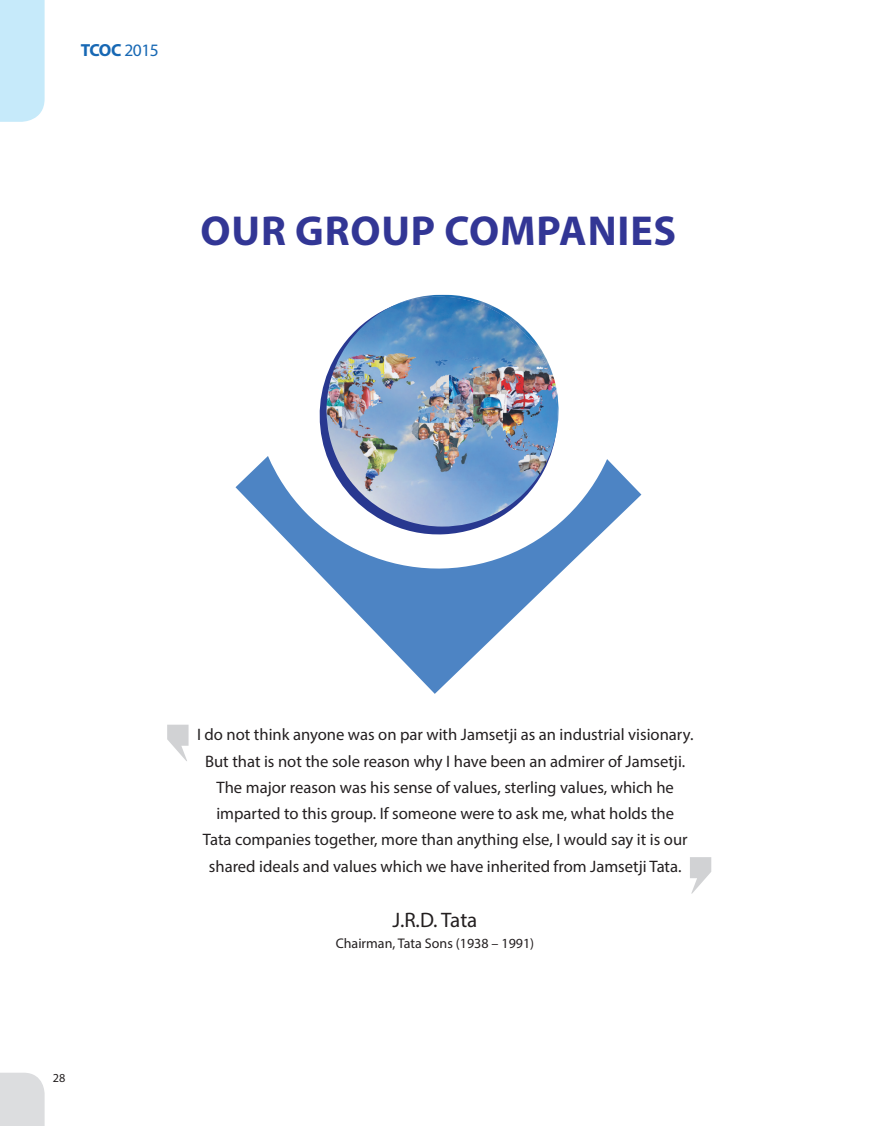
<style>
.page{position:relative;width:874px;height:1126px;background:#fff}
.page>*{position:absolute;margin:0;border:0;box-sizing:border-box;transform-origin:0 0}
.t1{font:700 42px "Myriad Pro";letter-spacing:.02em;color:#323695}
.t2{font:21px "Myriad Pro";color:#231f20}
.t3{font:700 17.5px "Myriad Pro";color:#1768b4}
.t4{font:16.62px/26.2px "Myriad Pro";color:#231f20;text-align:center}
.t5{font:14px "Myriad Pro";color:#231f20}
.t6{font:12.25px "Myriad Pro";color:#231f20}
.s1{font-weight:400}
</style>
<div class="page">
<svg style="left:690px;top:857px;width:21px;height:36px"></svg>
<img style="left:319px;top:377px;width:204px;height:79px">
<svg style="left:235px;top:456px;width:406px;height:238px"></svg>
<img style="left:390px;top:294px;width:139px;height:143px">
<img style="left:326px;top:307px;width:64px;height:148px">
<img style="left:523px;top:333px;width:39px;height:160px">
<img style="left:350px;top:480px;width:127px;height:46px">
<svg style="left:167px;top:724px;width:21px;height:37px"></svg>
<div style="left:0;top:0;width:45px;height:122px;background:#c6eafa"></div>
<svg style="left:0;top:1072px;width:45px;height:54px;background:#dedee0"></svg>
<p class="t3" style="left:81px;top:39px;width:80px">TCOC <span class="s1">2015</span></p>
<h1 class="t1" style="left:201px;top:204px;width:360px">OUR GROUP COMPANIES</h1>
<p class="t6" style="left:53px;top:1070px;width:14px">28</p>
<p class="t4" style="left:197px;top:721px;width:498px">I do not think anyone was on par with Jamsetji as an industrial visionary.<br>But that is not the sole reason why I have been an admirer of Jamsetji.<br>The major reason was his sense of values, sterling values, which he imparted to this group. If someone were to ask me, what holds the<br>Tata companies together, more than anything else, I would say it is our shared ideals and values which we have inherited from Jamsetji Tata.</p>
<p class="t2" style="left:392px;top:907px;width:86px">J.R.D. Tata</p>
<p class="t5" style="left:336px;top:935px;width:200px">Chairman, Tata Sons (1938 – 1991)</p>
</div>
